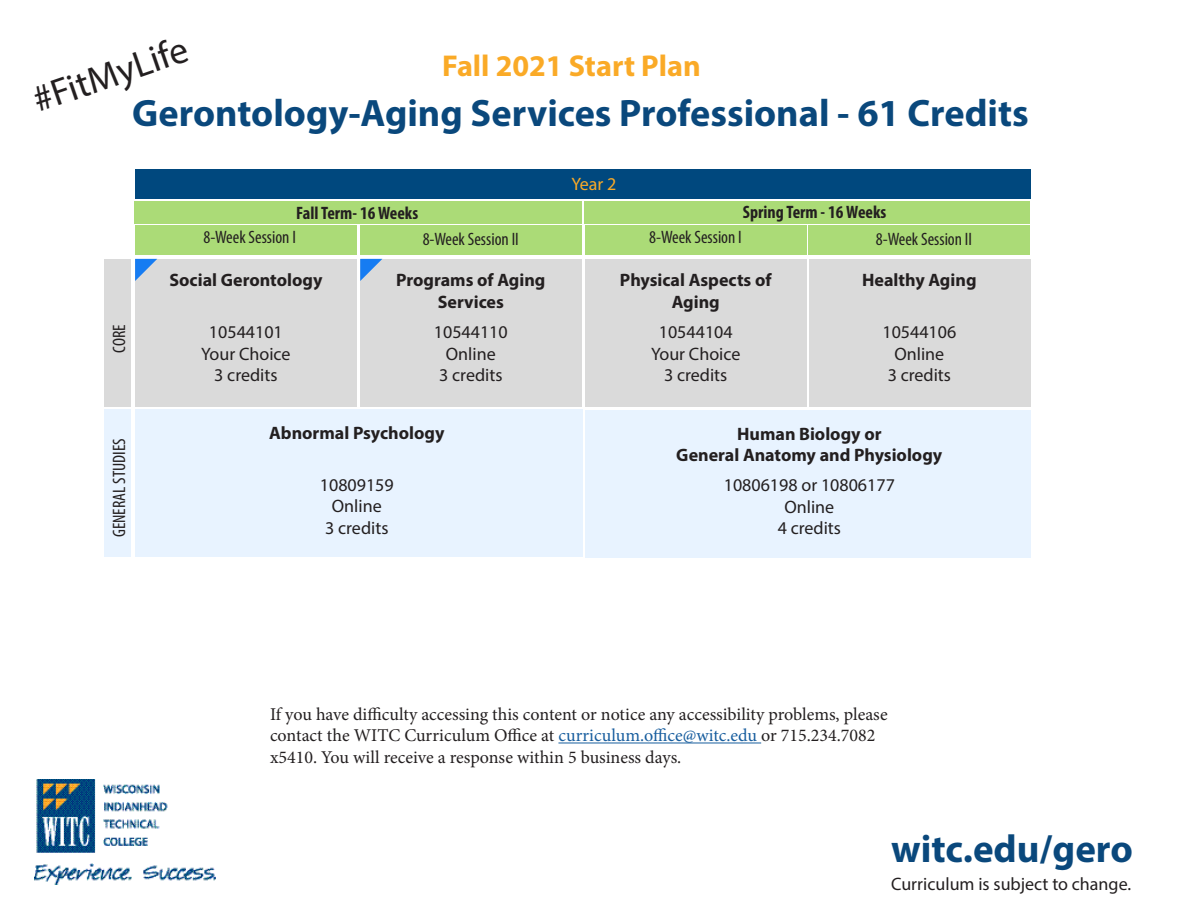
<style>
.page{position:relative;width:1188px;height:918px;background:#fff}
.page>*{position:absolute;margin:0;border:0;box-sizing:border-box;transform-origin:0 0}
.t1{font:700 39px "Myriad Pro";color:#0a487c}
.t2{font:700 38.25px "Myriad Pro";color:#0a487c}
.t3{font:37.65px "Myriad Pro";color:#231f20}
.t4{font:700 30.15px "Myriad Pro";color:#faaa27}
.t5{font:18px/21.6px "Minion Pro";color:#231f20}
.t6{font:18px "Myriad Pro";color:#231f20}
.t7{font:700 18px/21.6px "Myriad Pro";color:#231f20;text-align:center}
.t8{font:condensed 18px "Myriad Pro";color:#231f20}
.t9{font:700 condensed 18px "Myriad Pro";color:#231f20}
.t10{font:18px "Myriad Pro";color:#faaa27}
.s1{color:#175d9e}
</style>
<div class="page">
<img style="left:35px;top:780px;width:181px;height:105px">
<div style="left:135px;top:169px;width:895px;height:29px;background:#00487e"></div>
<div style="left:135px;top:259px;width:222px;height:147px;background:#dadada"></div>
<div style="left:809px;top:259px;width:221px;height:148px;background:#dadada"></div>
<div style="left:360px;top:259px;width:222px;height:148px;background:#dadada"></div>
<div style="left:585px;top:259px;width:222px;height:148px;background:#dadada"></div>
<div style="left:135px;top:410px;width:447px;height:147px;background:#e8f3ff"></div>
<div style="left:585px;top:410px;width:445px;height:148px;background:#e8f3ff"></div>
<div style="left:105px;top:259px;width:26px;height:147px;background:#dadada"></div>
<div style="left:105px;top:410px;width:26px;height:147px;background:#e8f3ff"></div>
<svg style="left:135px;top:259px;width:22px;height:22px"></svg>
<svg style="left:360px;top:259px;width:22px;height:22px"></svg>
<div style="left:135px;top:225px;width:221px;height:30px;background:#abdb77"></div>
<div style="left:808px;top:225px;width:222px;height:30px;background:#abdb77"></div>
<div style="left:360px;top:225px;width:222px;height:30px;background:#abdb77"></div>
<div style="left:585px;top:225px;width:221px;height:30px;background:#abdb77"></div>
<div style="left:135px;top:201px;width:447px;height:23px;background:#abdb77"></div>
<div style="left:585px;top:201px;width:445px;height:23px;background:#abdb77"></div>
<hr style="left:558px;top:743px;width:203px;height:1px;background:#175d9e">
<p class="t3" style="left:27px;top:78px;width:163px;rotate:-19deg">#FitMyLife</p>
<p class="t4" style="left:442px;top:46px;width:260px">Fall 2021 Start Plan</p>
<p class="t2" style="left:132px;top:88px;width:898px">Gerontology-Aging Services Professional - 61 Credits</p>
<p class="t10" style="left:572px;top:173px;width:46px">Year 2</p>
<p class="t8" style="left:108px;top:353px;width:30px;rotate:-90deg">CORE</p>
<p class="t8" style="left:108px;top:537px;width:100px;rotate:-90deg">GENERAL STUDIES</p>
<p class="t9" style="left:296px;top:202px;width:124px">Fall Term- 16 Weeks</p>
<p class="t9" style="left:743px;top:201px;width:145px">Spring Term - 16 Weeks</p>
<p class="t8" style="left:876px;top:228px;width:98px">8-Week Session II</p>
<p class="t8" style="left:203px;top:227px;width:94px">8-Week Session I</p>
<p class="t8" style="left:423px;top:228px;width:98px">8-Week Session II</p>
<p class="t8" style="left:649px;top:227px;width:94px">8-Week Session I</p>
<p class="t7" style="left:169px;top:269px;width:155px">Social Gerontology</p>
<p class="t6" style="left:209px;top:321px;width:75px">10544101</p>
<p class="t6" style="left:201px;top:343px;width:91px">Your Choice</p>
<p class="t6" style="left:214px;top:364px;width:65px">3 credits</p>
<p class="t7" style="left:396px;top:269px;width:151px">Programs of Aging<br>Services</p>
<p class="t6" style="left:434px;top:321px;width:75px">10544110</p>
<p class="t6" style="left:446px;top:343px;width:51px">Online</p>
<p class="t6" style="left:439px;top:364px;width:65px">3 credits</p>
<p class="t7" style="left:269px;top:422px;width:177px">Abnormal Psychology</p>
<p class="t6" style="left:320px;top:473px;width:75px">10809159</p>
<p class="t6" style="left:332px;top:495px;width:51px">Online</p>
<p class="t6" style="left:325px;top:517px;width:65px">3 credits</p>
<p class="t7" style="left:620px;top:269px;width:153px">Physical Aspects of<br>Aging</p>
<p class="t6" style="left:659px;top:321px;width:75px">10544104</p>
<p class="t6" style="left:651px;top:343px;width:91px">Your Choice</p>
<p class="t6" style="left:664px;top:364px;width:65px">3 credits</p>
<p class="t7" style="left:862px;top:269px;width:116px">Healthy Aging</p>
<p class="t6" style="left:882px;top:321px;width:75px">10544106</p>
<p class="t6" style="left:894px;top:343px;width:51px">Online</p>
<p class="t6" style="left:888px;top:364px;width:65px">3 credits</p>
<p class="t7" style="left:737px;top:422px;width:146px">Human Biology or</p>
<p class="t7" style="left:676px;top:444px;width:268px">General Anatomy and Physiology</p>
<p class="t6" style="left:724px;top:474px;width:173px">10806198 or 10806177</p>
<p class="t6" style="left:784px;top:496px;width:51px">Online</p>
<p class="t6" style="left:778px;top:517px;width:65px">4 credits</p>
<p class="t5" style="left:270px;top:703px;width:619px">If you have difficulty accessing this content or notice any accessibility problems, please contact the WITC Curriculum Office at <span class="s1">curriculum.office@witc.edu</span> or 715.234.7082 x5410. You will receive a response within 5 business days.</p>
<p class="t1" style="left:891px;top:823px;width:243px">witc.edu/gero</p>
<p class="t6" style="left:891px;top:873px;width:242px">Curriculum is subject to change.</p>
</div>
